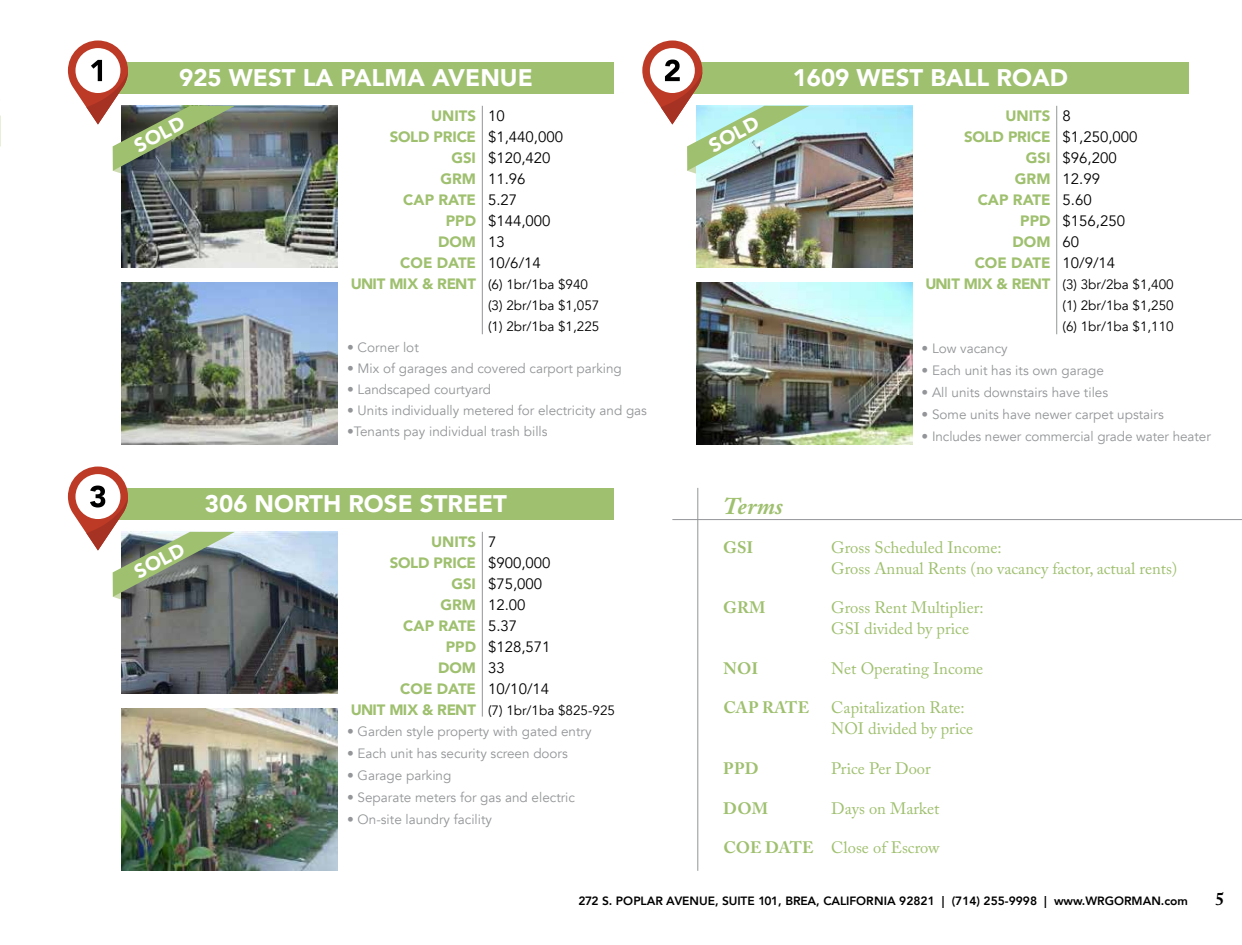
<style>
.page{position:relative;width:1242px;height:945px;background:#fff}
.page>*{position:absolute;margin:0;border:0;box-sizing:border-box;transform-origin:0 0}
.t1{font:900 24px "Avenir";color:#fff}
.t2{font:italic 700 24px "Adobe Caslon Pro";letter-spacing:.005em;color:#9fc06f}
.t3{font:900 19.5px "Avenir";color:#fff}
.t4{font:700 18px "Adobe Caslon Pro";color:#000}
.t5{font:16.5px/21px "Adobe Caslon Pro";color:#9fc06f}
.t6{font:700 16.5px "Adobe Caslon Pro";letter-spacing:.005em;color:#9fc06f}
.t7{font:15px/21px "Avenir";color:#000}
.t8{font:900 15px "Avenir";color:#9fc06f}
.t9{font:13.5px "Avenir";color:#939598}
.t10{font:13.5px/21px "Avenir";color:#000}
.t11{font:800 12px "Avenir";color:#000}
.s1{font-weight:400;color:#000}
.s2{font-weight:900;color:#9fc06f}
.s3{font-weight:900;font-size:15px;color:#9fc06f}
</style>
<div class="page">
<img style="left:122px;top:106px;width:216px;height:162px">
<img style="left:696px;top:106px;width:216px;height:162px">
<img style="left:122px;top:532px;width:216px;height:162px">
<img style="left:122px;top:283px;width:216px;height:162px">
<img style="left:122px;top:709px;width:216px;height:162px">
<div style="left:98px;top:62px;width:516px;height:31px;background:#9fc06f"></div>
<div style="left:672px;top:62px;width:516px;height:31px;background:#9fc06f"></div>
<div style="left:98px;top:488px;width:516px;height:31px;background:#9fc06f"></div>
<svg style="left:68px;top:41px;width:167px;height:135px"></svg>
<hr style="left:482px;top:106px;width:1px;height:228px;background:#939598">
<hr style="left:1056px;top:106px;width:1px;height:228px;background:#939598">
<hr style="left:482px;top:532px;width:1px;height:185px;background:#939598">
<svg style="left:642px;top:40px;width:167px;height:136px"></svg>
<svg style="left:68px;top:467px;width:167px;height:135px"></svg>
<img style="left:696px;top:283px;width:216px;height:162px">
<hr style="left:672px;top:519px;width:570px;height:1px;background:#939598">
<hr style="left:697px;top:488px;width:1px;height:383px;background:#939598">
<h1 class="t1" style="left:179px;top:57px;width:304px">925 WEST LA PALMA AVENUE</h1>
<h1 class="t1" style="left:793px;top:57px;width:103px">1609 WEST</h1>
<h1 class="t1" style="left:930px;top:57px;width:137px">BALL ROAD</h1>
<p class="t8" style="left:347px;top:103px;width:49px">U</p>
<p class="t8" style="left:442px;top:103px;width:64px">NITS <span class="s1">10</span></p>
<p class="t8" style="left:347px;top:124px;width:27px">S</p>
<p class="t7" style="left:488px;top:126px;width:77px;text-indent:-90px"><span class="s2">OLD PRICE</span> $1,440,000 $120,420</p>
<p class="t8" style="left:347px;top:166px;width:54px">G</p>
<p class="t7" style="left:452px;top:168px;width:75px"><span class="s2">RM</span> 11.96</p>
<p class="t8" style="left:403px;top:187px;width:115px">CAP RATE <span class="s1">5.27</span></p>
<p class="t7" style="left:446px;top:210px;width:106px"><span class="s2">PPD</span> $144,000</p>
<p class="t8" style="left:347px;top:229px;width:40px">DO</p>
<h2 class="t3" style="left:128px;top:132px;width:18px;rotate:-28deg">SOLD</h2>
<h2 class="t3" style="left:702px;top:132px;width:18px;rotate:-28deg">SOLD</h2>
<p class="t7" style="left:400px;top:231px;width:142px;text-indent:62px"><span class="s2">M</span> 13<br><span class="s2">COE DATE</span> 10/6/14</p>
<p class="t10" style="left:488px;top:274px;width:113px;text-indent:-141px"><span class="s3">UNIT MIX &amp; RENT</span> (6) 1br/1ba $940 (3) 2br/1ba $1,057 (1) 2br/1ba $1,225</p>
<p class="t9" style="left:347px;top:339px;width:73px">• Corner lot</p>
<p class="t9" style="left:347px;top:360px;width:276px">• Mix of garages and covered carport parking</p>
<p class="t9" style="left:347px;top:381px;width:146px">• Landscaped courtyard</p>
<p class="t9" style="left:347px;top:402px;width:301px">• Units individually metered for electricity and gas</p>
<p class="t9" style="left:347px;top:423px;width:202px">•Tenants pay individual trash bills</p>
<p class="t8" style="left:922px;top:103px;width:49px">U</p>
<p class="t8" style="left:1017px;top:103px;width:56px">NITS <span class="s1">8</span></p>
<p class="t8" style="left:922px;top:124px;width:27px">S</p>
<p class="t7" style="left:1063px;top:126px;width:77px;text-indent:-90px"><span class="s2">OLD PRICE</span> $1,250,000 $96,200</p>
<p class="t8" style="left:922px;top:166px;width:54px">G</p>
<p class="t7" style="left:1027px;top:168px;width:75px"><span class="s2">RM</span> 12.99</p>
<p class="t8" style="left:978px;top:187px;width:115px">CAP RATE <span class="s1">5.60</span></p>
<p class="t7" style="left:1020px;top:210px;width:106px"><span class="s2">PPD</span> $156,250</p>
<p class="t8" style="left:922px;top:229px;width:40px">DO</p>
<p class="t7" style="left:975px;top:231px;width:142px;text-indent:62px"><span class="s2">M</span> 60<br><span class="s2">COE DATE</span> 10/9/14</p>
<p class="t10" style="left:1063px;top:274px;width:113px;text-align:justify;text-indent:-141px"><span class="s3">UNIT MIX &amp; RENT</span> (3) 3br/2ba $1,400 (1) 2br/1ba $1,250 (6) 1br/1ba $1,110</p>
<p class="t9" style="left:922px;top:340px;width:88px">• Low vacancy</p>
<p class="t9" style="left:922px;top:362px;width:184px">• Each unit has its own garage</p>
<p class="t9" style="left:922px;top:384px;width:188px">• All units downstairs have tiles</p>
<p class="t9" style="left:922px;top:406px;width:244px">• Some units have newer carpet upstairs</p>
<p class="t9" style="left:922px;top:429px;width:291px">• Includes newer commercial grade water heater</p>
<h2 class="t3" style="left:128px;top:558px;width:18px;rotate:-28deg">SOLD</h2>
<h1 class="t1" style="left:205px;top:483px;width:176px">306 NO RTH ROSE</h1>
<h1 class="t1" style="left:420px;top:483px;width:59px">STREET</h1>
<p class="t8" style="left:347px;top:529px;width:49px">U</p>
<p class="t8" style="left:442px;top:529px;width:56px">NITS <span class="s1">7</span></p>
<p class="t8" style="left:347px;top:550px;width:27px">S</p>
<p class="t7" style="left:488px;top:552px;width:64px;text-indent:-90px"><span class="s2">OLD PRICE</span> $900,000 $75,000</p>
<p class="t8" style="left:347px;top:592px;width:54px">G</p>
<p class="t7" style="left:452px;top:594px;width:75px"><span class="s2">RM</span> 12.00</p>
<p class="t8" style="left:403px;top:613px;width:115px">CAP RATE <span class="s1">5.37</span></p>
<p class="t7" style="left:446px;top:636px;width:106px"><span class="s2">PPD</span> $128,571</p>
<p class="t8" style="left:347px;top:655px;width:40px">DO</p>
<p class="t7" style="left:400px;top:657px;width:150px;text-indent:62px"><span class="s2">M</span> 33<br><span class="s2">COE DATE</span> 10/10/14</p>
<p class="t10" style="left:347px;top:700px;width:270px"><span class="s3">UNIT MIX &amp; RENT</span> (7) 1br/1ba $825-925</p>
<p class="t9" style="left:347px;top:723px;width:246px">• Garden style property with gated entry</p>
<p class="t9" style="left:347px;top:745px;width:222px">• Each unit has security screen doors</p>
<p class="t9" style="left:347px;top:767px;width:106px">• Garage parking</p>
<p class="t9" style="left:347px;top:789px;width:229px">• Separate meters for gas and electric</p>
<p class="t9" style="left:347px;top:811px;width:146px">• On-site laundry facility</p>
<h1 class="t2" style="left:723px;top:491px;width:61px">Terms</h1>
<p class="t6" style="left:723px;top:537px;width:32px">GSI</p>
<p class="t5" style="left:831px;top:536px;width:348px">Gross Scheduled Income:<br>Gross Annual Rents (no vacancy factor, actual rents)</p>
<p class="t6" style="left:723px;top:598px;width:44px">GRM</p>
<p class="t5" style="left:831px;top:597px;width:154px">Gross Rent Multiplier:<br>GSI divided by price</p>
<p class="t6" style="left:723px;top:659px;width:36px">NOI</p>
<p class="t5" style="left:831px;top:658px;width:154px">Net Operating Income</p>
<p class="t6" style="left:723px;top:698px;width:64px">CAP RATE</p>
<p class="t5" style="left:831px;top:697px;width:143px">Capitalization Rate:<br>NOI divided by price</p>
<p class="t6" style="left:723px;top:759px;width:37px">PPD</p>
<p class="t5" style="left:831px;top:758px;width:101px">Price Per Door</p>
<p class="t6" style="left:723px;top:798px;width:46px">DOM</p>
<p class="t5" style="left:831px;top:798px;width:110px">Days on Market</p>
<p class="t6" style="left:723px;top:838px;width:69px">COE DATE</p>
<p class="t5" style="left:831px;top:837px;width:110px">Close of Escrow</p>
<p class="t11" style="left:579px;top:890px;width:611px">272 S. POPLAR AVENUE, SUITE 101, BREA, CALIFORNIA 92821 | (714) 255-9998 | WWW.WRGORMAN.COM</p>
<h3 class="t4" style="left:1215px;top:888px;width:10px">5</h3>
</div>
